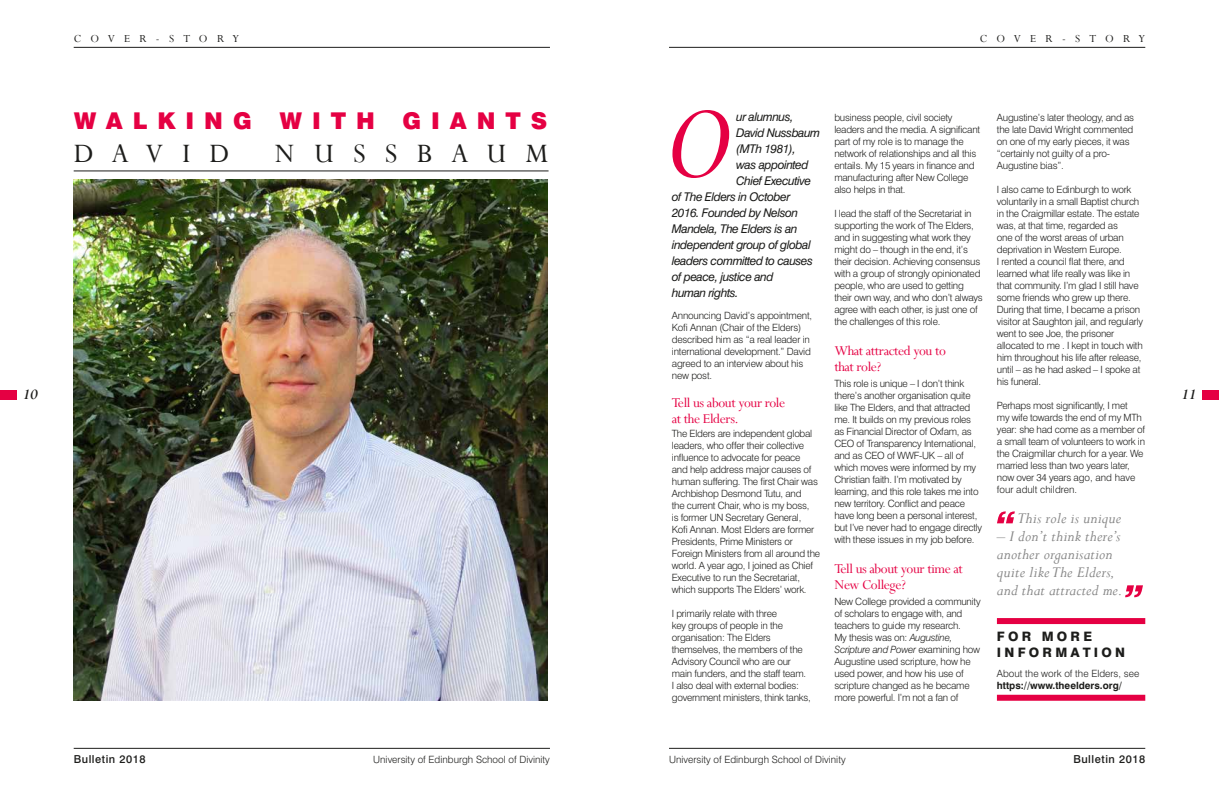
<style>
.page{position:relative;width:1219px;height:791px;background:#fff}
.page>*{position:absolute;margin:0;border:0;box-sizing:border-box;transform-origin:0 0}
.t1{font:italic 117.4px "Perpetua";color:#e50043}
.t2{font:29.7px "Perpetua";letter-spacing:.65em;color:#1d1d1b}
.t3{font:900 23.1px "Swiss 721 BT";letter-spacing:.43em;color:#e50043}
.t4{font:italic 17px/18px "Perpetua";letter-spacing:.01em;color:#878787}
.t5{font:italic 700 16px "Perpetua";color:#1d1d1b}
.t6{font:15px/16px "Perpetua";letter-spacing:-.025em;color:#e50043}
.t7{font:800 13px/16px "Swiss 721 BT";letter-spacing:.25em;color:#1d1d1b}
.t8{font:italic 12px "Swiss 721 BT";letter-spacing:-.04em;color:#1d1d1b}
.t9{font:12px "Perpetua";letter-spacing:.775em;color:#1d1d1b}
.t10{font:500 11px "Swiss 721 BT";letter-spacing:.05em;color:#1d1d1b}
.t11{font:300 10px/12px "Swiss 721 BT";letter-spacing:-.025em;color:#1d1d1b}
.t12{font:300 10px "Swiss 721 BT";color:#1d1d1b}
.t13{font:700 10px "Swiss 721 BT";color:#1d1d1b}
.s1{font-style:italic}
</style>
<div class="page">
<hr style="left:74px;top:748px;width:476px;height:1px;background:#1d1d1b">
<hr style="left:669px;top:47px;width:476px;height:1px;background:#1d1d1b">
<hr style="left:669px;top:748px;width:476px;height:1px;background:#1d1d1b">
<div style="left:1202px;top:390px;width:17px;height:9px;background:#e50043"></div>
<hr style="left:74px;top:47px;width:476px;height:1px;background:#1d1d1b">
<div style="left:0;top:390px;width:17px;height:9px;background:#e50043"></div>
<img style="left:74px;top:180px;width:473px;height:521px">
<hr style="left:74px;top:171px;width:475px;height:1px;background:#1d1d1b">
<div style="left:997px;top:618px;width:148px;height:6px;background:#e50043"></div>
<div style="left:997px;top:695px;width:148px;height:6px;background:#e50043"></div>
<svg style="left:997px;top:511px;width:18px;height:12px"></svg>
<svg style="left:1125px;top:585px;width:18px;height:12px"></svg>
<p class="t9" style="left:74px;top:31px;width:167px">COVER-STORY</p>
<h3 class="t3" style="left:74px;top:107px;width:475px">WALKING WITH GIANTS</h3>
<h2 class="t2" style="left:74px;top:135px;width:157px">DAVID</h2>
<h2 class="t2" style="left:275px;top:135px;width:275px">NUSSBAUM</h2>
<h3 class="t5" style="left:23px;top:384px;width:16px">10</h3>
<p class="t10" style="left:74px;top:752px;width:73px">Bulletin 2018</p>
<p class="t12" style="left:373px;top:753px;width:178px">University of Edinburgh School of Divinity</p>
<p class="t9" style="left:980px;top:31px;width:167px">COVER-STORY</p>
<h1 class="t1" style="left:664px;top:69px;width:68px">O</h1>
<p class="t8" style="left:736px;top:109px;width:59px">ur alumnus,</p>
<p class="t8" style="left:736px;top:125px;width:85px">David Nussbaum</p>
<p class="t8" style="left:736px;top:141px;width:61px">(MTh 1981),</p>
<p class="t8" style="left:736px;top:157px;width:74px">was appointed</p>
<p class="t8" style="left:736px;top:173px;width:76px">Chief Executive</p>
<p class="t8" style="left:672px;top:189px;width:120px">of The Elders in October</p>
<p class="t8" style="left:672px;top:205px;width:128px">2016. Founded by Nelson</p>
<p class="t8" style="left:672px;top:221px;width:127px">Mandela, The Elders is an</p>
<p class="t8" style="left:672px;top:237px;width:140px">independent group of global</p>
<p class="t8" style="left:672px;top:253px;width:143px">leaders committed to causes</p>
<p class="t8" style="left:672px;top:269px;width:103px">of peace, justice and</p>
<p class="t8" style="left:672px;top:285px;width:68px">human rights.</p>
<p class="t11" style="left:672px;top:309px;width:142px">Announcing David’s appointment,<br>Kofi Annan (Chair of the Elders) described him as “a real leader in international development.” David agreed to an interview about his new post.</p>
<h3 class="t6" style="left:672px;top:394px;width:115px">Tell us about your role at the Elders.</h3>
<p class="t11" style="left:672px;top:427px;width:150px">The Elders are independent global leaders, who offer their collective influence to advocate for peace<br>and help address major causes of human suffering. The first Chair was Archbishop Desmond Tutu, and<br>the current Chair, who is my boss,<br>is former UN Secretary General,<br>Kofi Annan. Most Elders are former Presidents, Prime Ministers or Foreign Ministers from all around the world. A year ago, I joined as Chief Executive to run the Secretariat, which supports The Elders’ work.</p>
<p class="t11" style="left:672px;top:607px;width:140px">I primarily relate with three<br>key groups of people in the organisation: The Elders themselves, the members of the<br>Advisory Council who are our main funders, and the staff team.<br>I also deal with external bodies: government ministers, think tanks,</p>
<p class="t11" style="left:834px;top:111px;width:147px">business people, civil society leaders and the media. A significant part of my role is to manage the network of relationships and all this entails. My 15 years in finance and manufacturing after New College also helps in that.</p>
<p class="t11" style="left:834px;top:207px;width:150px">I lead the staff of the Secretariat in supporting the work of The Elders, and in suggesting what work they might do – though in the end, it’s their decision. Achieving consensus with a group of strongly opinionated people, who are used to getting their own way, and who don’t always agree with each other, is just one of the challenges of this role.</p>
<h3 class="t6" style="left:834px;top:342px;width:113px">What attracted you to that role?</h3>
<p class="t11" style="left:834px;top:377px;width:149px">This role is unique – I don’t think there’s another organisation quite like The Elders, and that attracted me. It builds on my previous roles as Financial Director of Oxfam, as CEO of Transparency International, and as CEO of WWF-UK – all of which moves were informed by my Christian faith. I’m motivated by learning, and this role takes me into new territory. Conflict and peace have long been a personal interest, but I’ve never had to engage directly with these issues in my job before.</p>
<h3 class="t6" style="left:834px;top:560px;width:130px">Tell us about your time at<br>New College?</h3>
<p class="t11" style="left:834px;top:595px;width:148px">New College provided a community of scholars to engage with, and teachers to guide my research.<br>My thesis was on: <span class="s1">Augustine,<br>Scripture and Power</span> examining how<br>Augustine used scripture, how he used power, and how his use of scripture changed as he became more powerful. I’m not a fan of</p>
<p class="t11" style="left:997px;top:111px;width:139px">Augustine’s later theology, and as the late David Wright commented on one of my early pieces, it was “certainly not guilty of a pro-<br>Augustine bias”.</p>
<p class="t11" style="left:997px;top:183px;width:148px">I also came to Edinburgh to work voluntarily in a small Baptist church in the Craigmillar estate. The estate was, at that time, regarded as<br>one of the worst areas of urban deprivation in Western Europe.<br>I rented a council flat there, and learned what life really was like in that community. I’m glad I still have some friends who grew up there.<br>During that time, I became a prison visitor at Saughton jail, and regularly went to see Joe, the prisoner allocated to me . I kept in touch with him throughout his life after release, until – as he had asked – I spoke at his funeral.</p>
<p class="t11" style="left:997px;top:399px;width:150px">Perhaps most significantly, I met<br>my wife towards the end of my MTh year: she had come as a member of a small team of volunteers to work in the Craigmillar church for a year. We married less than two years later, now over 34 years ago, and have four adult children.</p>
<h3 class="t4" style="left:1017px;top:508px;width:106px">This role is unique</h3>
<h3 class="t4" style="left:997px;top:526px;width:127px">– I don’t think there’s another organisation quite like The Elders, and that attracted me.</h3>
<h3 class="t7" style="left:997px;top:628px;width:130px">FOR MORE<br>INFORMATION</h3>
<p class="t12" style="left:997px;top:667px;width:144px">About the work of the Elders, see</p>
<p class="t13" style="left:997px;top:679px;width:127px">https://www.theelders.org/</p>
<p class="t12" style="left:669px;top:753px;width:178px">University of Edinburgh School of Divinity</p>
<p class="t10" style="left:1073px;top:752px;width:73px">Bulletin 2018</p>
<h3 class="t5" style="left:1182px;top:384px;width:16px">11</h3>
</div>
